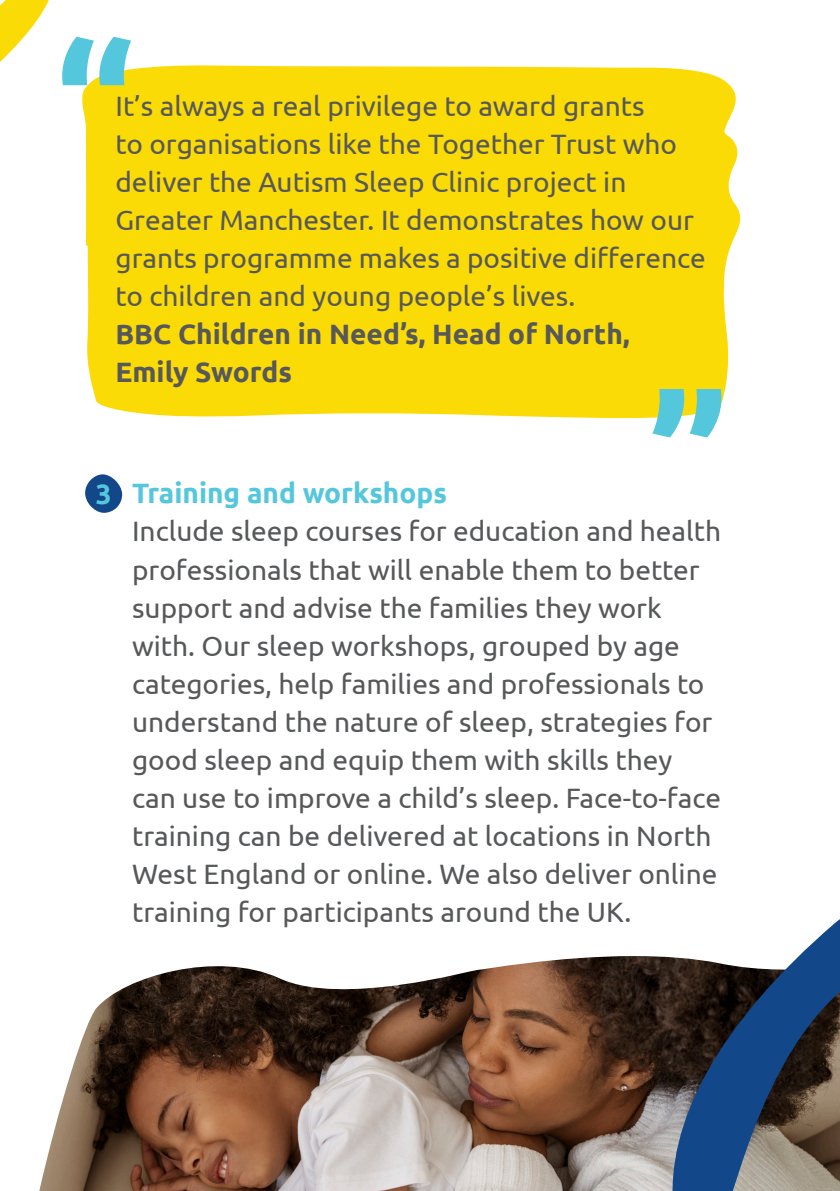
<style>
.page{position:relative;width:840px;height:1191px;background:#fff}
.page>*{position:absolute;margin:0;border:0;box-sizing:border-box;transform-origin:0 0}
.t1{font:700 172.8px "Ubuntu";color:#55c7dd}
.t2{font:28px/38px "Ubuntu";color:#57585a}
.t3{font:700 28px/38px "Ubuntu";color:#57585a}
.t4{font:700 28px "Ubuntu";color:#55c7dd}
</style>
<div class="page">
<div style="left:82px;top:65px;width:659px;height:354px;background:#fadb06"></div>
<svg style="left:85px;top:474px;width:37px;height:39px"></svg>
<img style="left:39px;top:956px;width:624px;height:235px">
<svg style="left:0;top:0;width:49px;height:62px"></svg>
<svg style="left:663px;top:920px;width:176px;height:271px;background:#546072"></svg>
<h2 class="t1" style="left:55px;top:4px;width:80px">“</h2>
<p class="t2" style="left:115px;top:87px;width:591px">It’s always a real privilege to award grants<br>to organisations like the Together Trust who deliver the Autism Sleep Clinic project in Greater Manchester. It demonstrates how our grants programme makes a positive difference to children and young people’s lives.</p>
<p class="t3" style="left:115px;top:315px;width:515px">BBC Children in Need’s, Head of North,<br>Emily Swords</p>
<h2 class="t1" style="left:728px;top:470px;width:80px;rotate:-180deg">“</h2>
<h2 class="t4" style="left:96px;top:477px;width:17px">3</h2>
<h3 class="t4" style="left:132px;top:476px;width:316px">Training and workshops</h3>
<p class="t2" style="left:132px;top:511px;width:590px">Include sleep courses for education and health professionals that will enable them to better support and advise the families they work with. Our sleep workshops, grouped by age categories, help families and professionals to understand the nature of sleep, strategies for good sleep and equip them with skills they can use to improve a child’s sleep. Face-to-face training can be delivered at locations in North West England or online. We also deliver online training for participants around the UK.</p>
</div>
